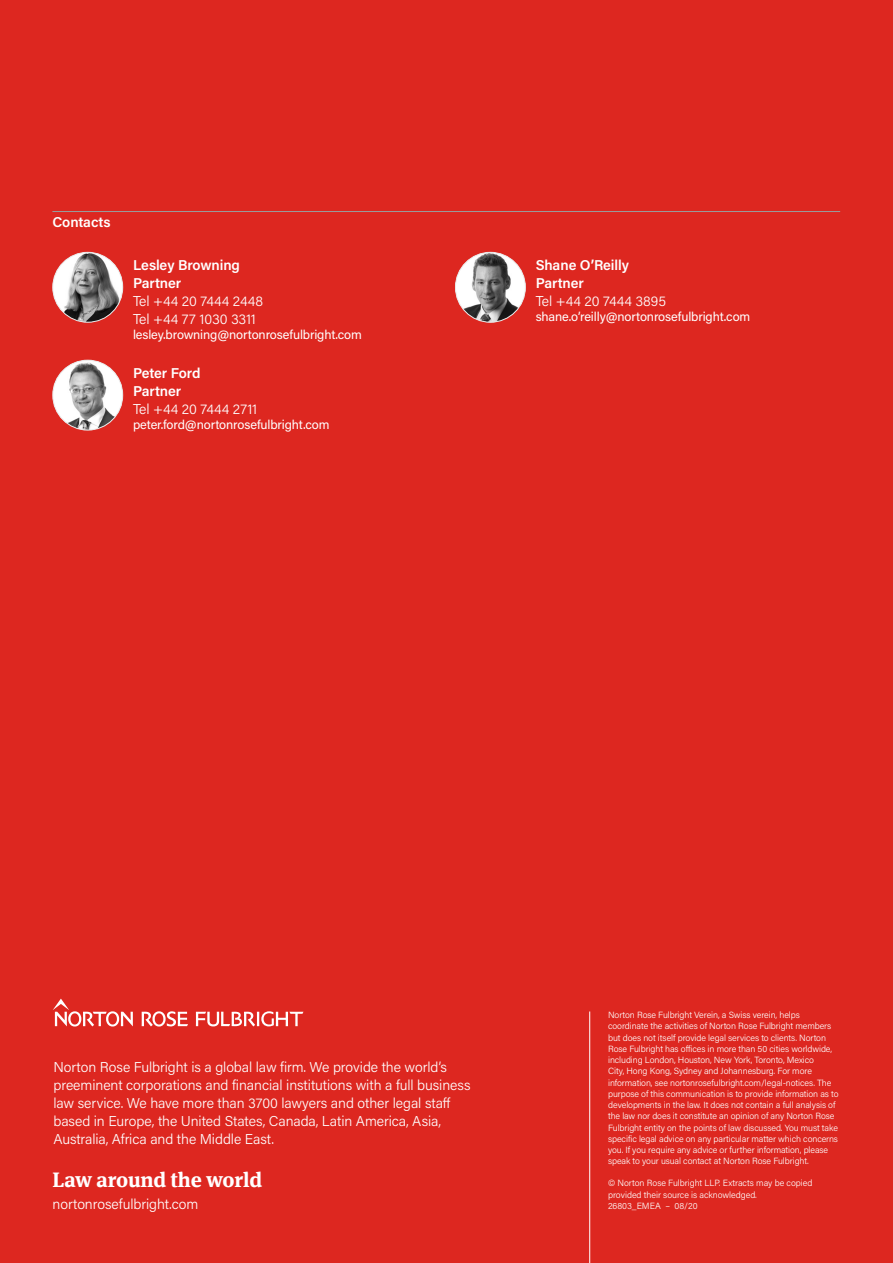
<style>
.page{position:relative;width:893px;height:1263px;background:#dd2720}
.page>*{position:absolute;margin:0;border:0;box-sizing:border-box;transform-origin:0 0}
.t1{font:700 21px "Meta Serif Offc Pro";letter-spacing:-.01em;color:#fff}
.Contact_details{font:300 14.25px/18px "Acumin Pro";letter-spacing:-.005em;color:#fff}
.Contact_name{font:600 14.25px "Acumin Pro";letter-spacing:-.005em;color:#fff}
.Contact_job_title{font:600 14.25px "Acumin Pro";letter-spacing:-.005em;color:#fff}
.Section_headers{font:600 14.25px "Acumin Pro";letter-spacing:-.005em;color:#fff}
.Contact_email{font:12.75px "Acumin Pro";letter-spacing:-.01em;color:#fff}
.t2{font:300 9px/11.2px "Acumin Pro";letter-spacing:-.01em;color:#fff}
</style>
<div class="page">
<svg style="left:53px;top:998px;width:80px;height:28px"></svg>
<svg style="left:142px;top:1011px;width:46px;height:15px"></svg>
<svg style="left:196px;top:1011px;width:107px;height:15px"></svg>
<hr style="left:589px;top:1011px;width:1px;height:252px;background:#fff">
<hr style="left:52px;top:211px;width:788px;height:1px;background:#999">
<img style="left:53px;top:252px;width:70px;height:70px;border-radius:35px">
<div style="left:52px;top:252px;width:71px;height:71px;border:1px solid #e9e9e9;border-radius:50%"></div>
<img style="left:455px;top:252px;width:70px;height:70px;border-radius:35px">
<div style="left:455px;top:252px;width:71px;height:71px;border:1px solid #e9e9e9;border-radius:50%"></div>
<img style="left:54px;top:360px;width:69px;height:70px">
<div style="left:52px;top:360px;width:71px;height:70px;border:1px solid #e9e9e9;border-radius:50%"></div>
<p class="Section_headers" style="left:52px;top:212px;width:60px">Contacts</p>
<p class="Contact_name" style="left:133px;top:255px;width:108px">Lesley Browning</p>
<p class="Contact_job_title" style="left:133px;top:273px;width:50px">Partner</p>
<p class="Contact_details" style="left:133px;top:291px;width:132px">Tel +44 20 7444 2448</p>
<p class="Contact_details" style="left:133px;top:309px;width:124px">Tel +44 77 1030 3311</p>
<p class="Contact_email" style="left:133px;top:326px;width:230px">lesley.browning@nortonrosefulbright.com</p>
<p class="Contact_name" style="left:133px;top:363px;width:69px">Peter Ford</p>
<p class="Contact_job_title" style="left:133px;top:381px;width:50px">Partner</p>
<p class="Contact_details" style="left:133px;top:399px;width:126px">Tel +44 20 7444 2711</p>
<p class="Contact_email" style="left:133px;top:416px;width:198px">peter.ford@nortonrosefulbright.com</p>
<p class="Contact_name" style="left:536px;top:255px;width:95px">Shane O’Reilly</p>
<p class="Contact_job_title" style="left:536px;top:273px;width:50px">Partner</p>
<p class="Contact_details" style="left:536px;top:291px;width:132px">Tel +44 20 7444 3895</p>
<p class="Contact_email" style="left:536px;top:308px;width:216px">shane.o’reilly@nortonrosefulbright.com</p>
<p class="Contact_details" style="left:53px;top:1057px;width:419px">Norton Rose Fulbright is a global law firm. We provide the world’s preeminent corporations and financial institutions with a full business law service. We have more than 3700 lawyers and other legal staff based in Europe, the United States, Canada, Latin America, Asia, Australia, Africa and the Middle East.</p>
<h1 class="t1" style="left:53px;top:1162px;width:211px">Law around the world</h1>
<h2 class="Contact_details" style="left:53px;top:1194px;width:147px">nortonrosefulbright.com</h2>
<p class="t2" style="left:608px;top:1009px;width:232px">Norton Rose Fulbright Verein, a Swiss verein, helps coordinate the activities of Norton Rose Fulbright members but does not itself provide legal services to clients. Norton Rose Fulbright has offices in more than 50 cities worldwide, including London, Houston, New York, Toronto, Mexico<br>City, Hong Kong, Sydney and Johannesburg. For more information, see nortonrosefulbright.com/legal-notices. The purpose of this communication is to provide information as to developments in the law. It does not contain a full analysis of the law nor does it constitute an opinion of any Norton Rose Fulbright entity on the points of law discussed. You must take specific legal advice on any particular matter which concerns you. If you require any advice or further information, please speak to your usual contact at Norton Rose Fulbright.</p>
<p class="t2" style="left:608px;top:1177px;width:206px">© Norton Rose Fulbright LLP. Extracts may be copied provided their source is acknowledged.<br>26803_EMEA – 08/20</p>
</div>
